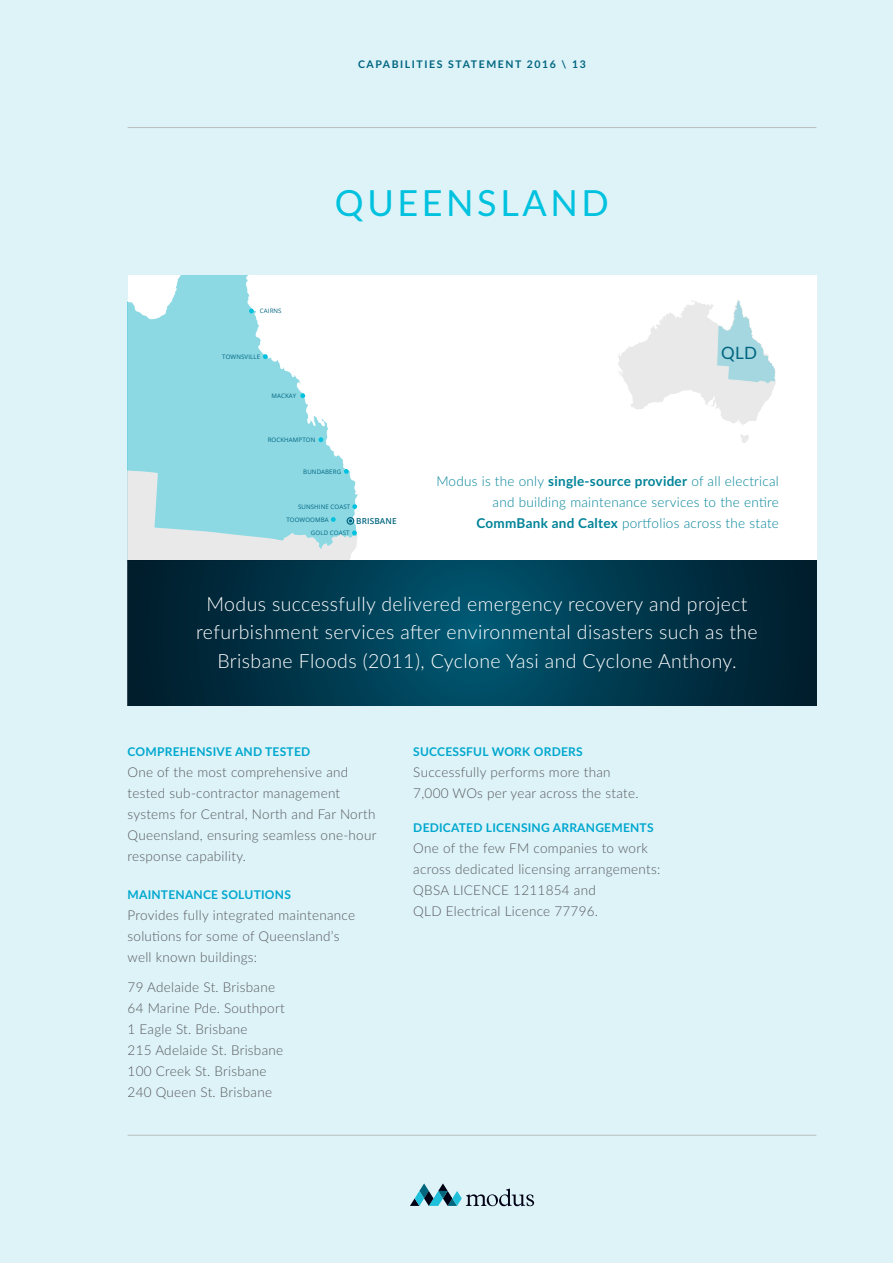
<style>
.page{position:relative;width:893px;height:1263px;background:#ddf3f8}
.page>*{position:absolute;margin:0;border:0;box-sizing:border-box;transform-origin:0 0}
.t1{font:36px "Lato";letter-spacing:.1em;color:#00c2de}
.t2{font:300 19.5px/28.5px "Lato";letter-spacing:.02em;color:#fff;text-align:center}
.t3{font:16.95px "Lato";color:#006580}
.t4{font:300 13.5px/21px "Lato";letter-spacing:.02em;color:#58595b}
.t5{font:300 13.5px/21px "Lato";letter-spacing:.02em;color:#008398;text-align:right}
.t6{font:700 12px "Lato";letter-spacing:.02em;color:#00a7ce}
.t7{font:700 10.5px "Lato";letter-spacing:.15em;color:#006580}
.t8{font:600 8.25px "Open Sans";letter-spacing:.015em;color:#006580}
.t9{font:6.15px "Open Sans";letter-spacing:.015em;color:#006580}
.s1{font-weight:700}
</style>
<div class="page">
<div style="left:128px;top:275px;width:688px;height:285px;background:#fff"></div>
<svg style="left:128px;top:275px;width:230px;height:285px"></svg>
<svg style="left:352px;top:504px;width:5px;height:5px"></svg>
<svg style="left:331px;top:517px;width:5px;height:5px"></svg>
<svg style="left:344px;top:469px;width:5px;height:5px"></svg>
<svg style="left:318px;top:437px;width:5px;height:5px"></svg>
<svg style="left:300px;top:393px;width:5px;height:5px"></svg>
<svg style="left:263px;top:354px;width:5px;height:5px"></svg>
<svg style="left:249px;top:309px;width:5px;height:4px"></svg>
<svg style="left:347px;top:517px;width:10px;height:18px"></svg>
<svg style="left:618px;top:300px;width:158px;height:126px"></svg>
<svg style="left:740px;top:434px;width:9px;height:9px"></svg>
<svg style="left:128px;top:560px;width:688px;height:146px;background:#00374b"></svg>
<svg style="left:410px;top:1183px;width:124px;height:23px"></svg>
<hr style="left:128px;top:1135px;width:688px;height:1px;background:#bcbec0">
<hr style="left:128px;top:127px;width:688px;height:1px;background:#bcbec0">
<p class="t7" style="left:358px;top:56px;width:229px">CAPABILITIES STATEMENT 2016 \ 13</p>
<h1 class="t1" style="left:335px;top:177px;width:275px">QUEENSLAND</h1>
<p class="t9" style="left:260px;top:307px;width:23px">CAIRNS</p>
<p class="t9" style="left:222px;top:353px;width:39px">TOWNSVILLE</p>
<p class="t9" style="left:272px;top:392px;width:26px">MACKAY</p>
<p class="t9" style="left:268px;top:436px;width:49px">ROCKHAMPTON</p>
<p class="t9" style="left:303px;top:467px;width:39px">BUNDABERG</p>
<p class="t3" style="left:721px;top:341px;width:37px">QLD</p>
<p class="t9" style="left:298px;top:502px;width:54px">SUNSHINE COAST</p>
<p class="t9" style="left:286px;top:515px;width:44px">TOOWOOMBA</p>
<p class="t8" style="left:356px;top:515px;width:42px">BRISBANE</p>
<p class="t9" style="left:311px;top:529px;width:40px">GOLD COAST</p>
<p class="t5" style="left:436px;top:470px;width:344px">Modus is the only <span class="s1">single-source provider</span> of all electrical and building maintenance services to the entire<br><span class="s1">CommBank and Caltex</span> portfolios across the state</p>
<h2 class="t2" style="left:196px;top:589px;width:563px">Modus successfully delivered emergency recovery and project refurbishment services after environmental disasters such as the<br>Brisbane Floods (2011), Cyclone Yasi and Cyclone Anthony.</h2>
<p class="t6" style="left:128px;top:743px;width:184px">COMPREHENSIVE AND TESTED</p>
<p class="t4" style="left:128px;top:761px;width:250px">One of the most comprehensive and tested sub-contractor management systems for Central, North and Far North Queensland, ensuring seamless one-hour response capability.</p>
<p class="t6" style="left:128px;top:886px;width:165px">MAINTENANCE SOLUTIONS</p>
<p class="t4" style="left:128px;top:904px;width:229px">Provides fully integrated maintenance solutions for some of Queensland’s well known buildings:</p>
<p class="t4" style="left:128px;top:976px;width:159px">79 Adelaide St. Brisbane<br>64 Marine Pde. Southport<br>1 Eagle St. Brisbane<br>215 Adelaide St. Brisbane<br>100 Creek St. Brisbane<br>240 Queen St. Brisbane</p>
<p class="t6" style="left:413px;top:743px;width:171px">SUCCESSFUL WORK ORDERS</p>
<p class="t4" style="left:413px;top:761px;width:227px">Successfully performs more than<br>7,000 WOs per year across the state.</p>
<p class="t6" style="left:413px;top:819px;width:242px">DEDICATED LICENSING ARRANGEMENTS</p>
<p class="t4" style="left:413px;top:837px;width:248px">One of the few FM companies to work across dedicated licensing arrangements:<br>QBSA LICENCE 1211854 and<br>QLD Electrical Licence 77796.</p>
</div>
